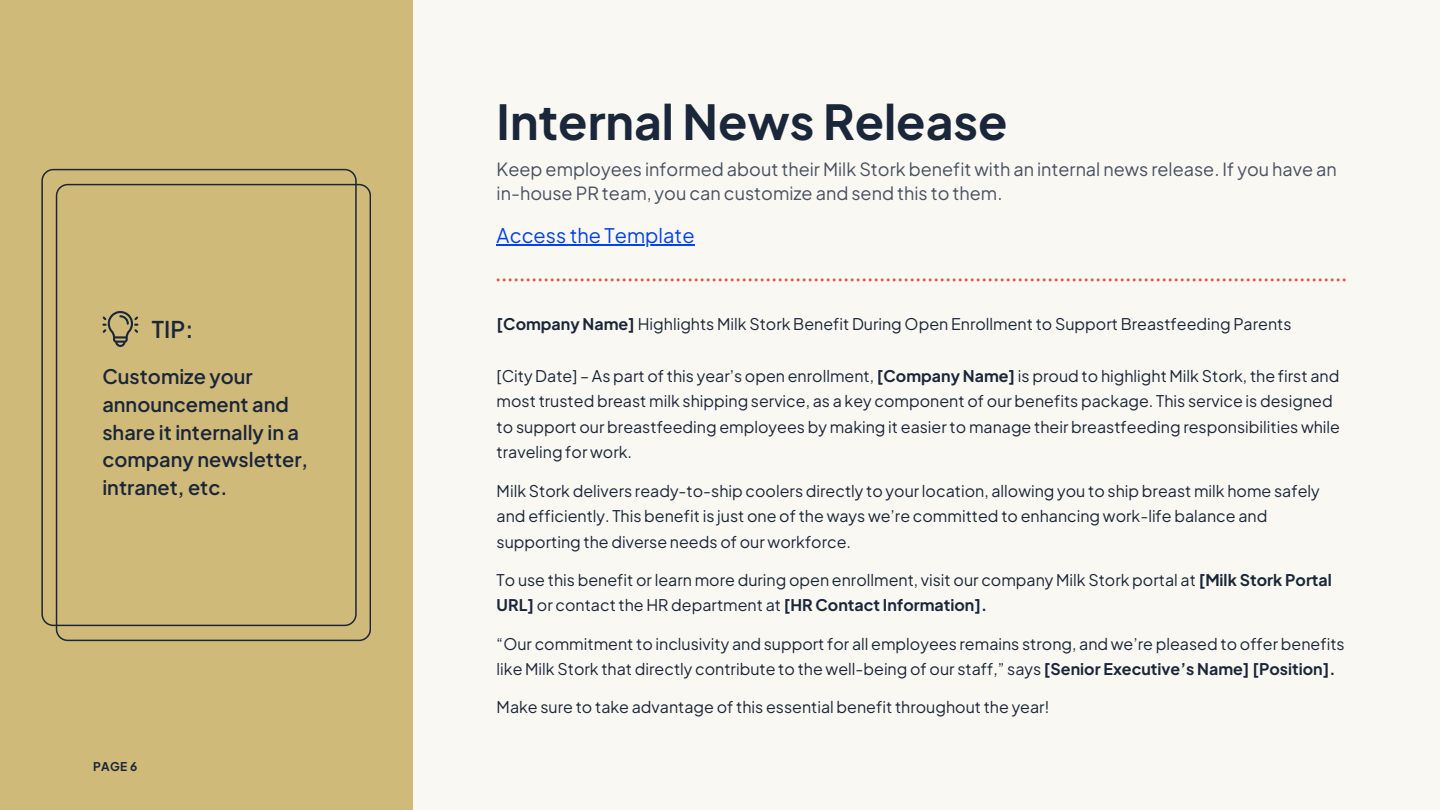
<style>
.page{position:relative;width:1440px;height:810px;background:#faf8f2}
.page>*{position:absolute;margin:0;border:0;box-sizing:border-box;transform-origin:0 0}
.t1{font:700 48px "Plus Jakarta Sans";color:#1a2639}
.t2{font:600 23px "Plus Jakarta Sans";color:#1a2639}
.t3{font:600 20px/27.8px "Plus Jakarta Sans";color:#1a2639}
.t4{font:20px "Plus Jakarta Sans";color:#0142e9}
.t5{font:18px/24.8px "Plus Jakarta Sans";color:#485161}
.t6{font:16px/25.5px "Plus Jakarta Sans";color:#1a2639}
.t7{font:700 12px "Plus Jakarta Sans";color:#1a2639}
.s1{font-weight:700}
</style>
<div class="page">
<svg style="left:497px;top:278px;width:849px;height:3px"></svg>
<div style="left:0;top:0;width:412px;height:810px;background:#d0ba79"></div>
<svg style="left:41px;top:169px;width:315px;height:457px"></svg>
<svg style="left:56px;top:184px;width:315px;height:457px"></svg>
<hr style="left:497px;top:244px;width:198px;height:2px;background:#0142e9">
<svg style="left:102px;top:311px;width:36px;height:36px"></svg>
<h5 class="t2" style="left:152px;top:314px;width:43px">TIP:</h5>
<h5 class="t3" style="left:102px;top:362px;width:207px">Customize your announcement and share it internally in a company newsletter, intranet, etc.</h5>
<p class="t7" style="left:93px;top:759px;width:46px">PAGE 6</p>
<h5 class="t1" style="left:497px;top:90px;width:512px">Internal News Release</h5>
<h5 class="t5" style="left:497px;top:156px;width:842px">Keep employees informed about their Milk Stork benefit with an internal news release. If you have an in-house PR team, you can customize and send this to them.</h5>
<h5 class="t4" style="left:497px;top:222px;width:200px">Access the Template</h5>
<h5 class="t6" style="left:497px;top:311px;width:796px"><span class="s1">[Company Name]</span> Highlights Milk Stork Benefit During Open Enrollment to Support Breastfeeding Parents</h5>
<h2 class="t6" style="left:497px;top:363px;width:845px">[City Date] – As part of this year’s open enrollment, <span class="s1">[Company Name]</span> is proud to highlight Milk Stork, the first and most trusted breast milk shipping service, as a key component of our benefits package. This service is designed to support our breastfeeding employees by making it easier to manage their breastfeeding responsibilities while traveling for work.</h2>
<h3 class="t6" style="left:497px;top:477px;width:825px">Milk Stork delivers ready-to-ship coolers directly to your location, allowing you to ship breast milk home safely and efficiently. This benefit is just one of the ways we’re committed to enhancing work-life balance and supporting the diverse needs of our workforce.</h3>
<h1 class="t6" style="left:497px;top:567px;width:837px">To use this benefit or learn more during open enrollment, visit our company Milk Stork portal at <span class="s1">[Milk Stork Portal<br>URL]</span> or contact the HR department at <span class="s1">[HR Contact Information].</span></h1>
<h4 class="t6" style="left:497px;top:630px;width:850px">“Our commitment to inclusivity and support for all employees remains strong, and we’re pleased to offer benefits like Milk Stork that directly contribute to the well-being of our staff,” says <span class="s1">[Senior Executive’s Name] [Position].</span></h4>
<h4 class="t6" style="left:497px;top:694px;width:554px">Make sure to take advantage of this essential benefit throughout the year!</h4>
</div>
